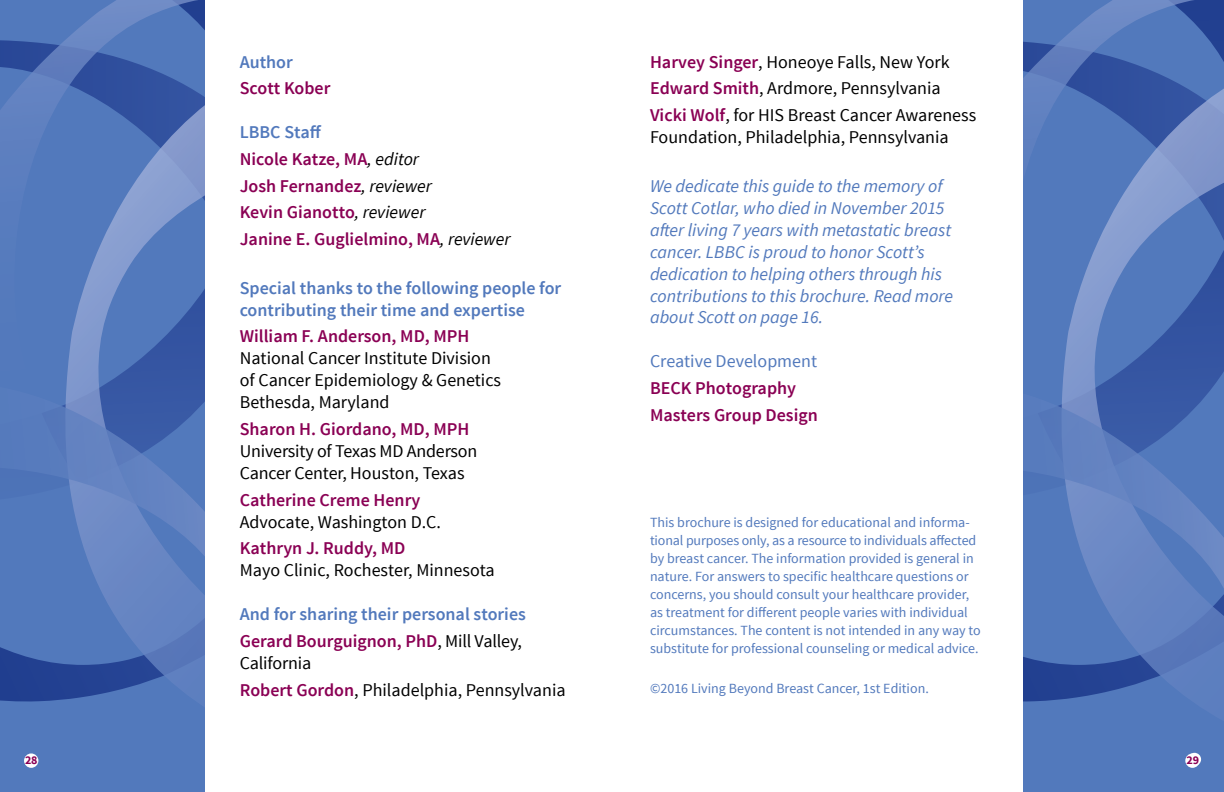
<style>
.page{position:relative;width:1224px;height:792px;background:#fff}
.page>*{position:absolute;margin:0;border:0;box-sizing:border-box;transform-origin:0 0}
.t1{font:18px/26.6px "Source Sans Pro";color:#000}
.t2{font:600 18px/26.6px "Source Sans Pro";color:#8a0054}
.t3{font:italic 18px/22px "Source Sans Pro";color:#5279bc}
.t4{font:600 18px/22px "Source Sans Pro";color:#5279bc}
.t5{font:18px "Source Sans Pro";color:#5279bc}
.t6{font:14px/18px "Source Sans Pro";color:#5279bc}
.t7{font:700 12px "Source Sans Pro";color:#8a0054}
.s1{color:#5279bc}
.s2{font-weight:400;font-style:italic;color:#000}
.s3{color:#8a0054}
.s4{font-weight:400;color:#000}
.s5{font-weight:600;color:#8a0054}
.s6{font-weight:600;font-size:8px}
</style>
<div class="page">
<svg style="left:0;top:0;width:204px;height:171px;background:#5578ba"></svg>
<div style="left:0;top:171px;width:65px;height:97px;background:#5279bc"></div>
<svg style="left:65px;top:35px;width:139px;height:233px;background:#597aba"></svg>
<svg style="left:0;top:268px;width:204px;height:524px;background:#5376b9"></svg>
<svg style="left:1024px;top:0;width:200px;height:171px;background:#5375b8"></svg>
<div style="left:1024px;top:171px;width:37px;height:97px;background:#5279bc"></div>
<svg style="left:1061px;top:35px;width:163px;height:233px;background:#5a7abb"></svg>
<svg style="left:1024px;top:268px;width:200px;height:524px;background:#5376b9"></svg>
<svg style="left:1188px;top:753px;width:13px;height:13px"></svg>
<div style="left:24px;top:753px;width:14px;height:15px;background:#fff;border-radius:50%"></div>
<div style="left:1185px;top:753px;width:15px;height:15px;background:#fff;border-radius:50%"></div>
<p class="t4" style="left:240px;top:51px;width:55px">Author</p>
<p class="t2" style="left:240px;top:75px;width:92px">Scott Kober</p>
<p class="t2" style="left:240px;top:119px;width:272px"><span class="s1">LBBC Staff<br></span>N icole Katze, MA<span class="s2">, editor<br></span>Josh Fernandez<span class="s2">, reviewer<br></span>Kevin Gianotto<span class="s2">, reviewer<br></span>Janine E. Guglielmino, MA<span class="s2">, reviewer</span></p>
<p class="t4" style="left:240px;top:277px;width:323px">Special thanks to the following people for contributing their time and expertise</p>
<p class="t2" style="left:240px;top:323px;width:231px">William F. Anderson, MD, MPH</p>
<p class="t1" style="left:240px;top:348px;width:263px;line-height:22px">National Cancer Institute Division of Cancer Epidemiology &amp; Genetics<br>Bethesda, Maryland</p>
<p class="t2" style="left:240px;top:416px;width:231px">Sharon H. Giordano, MD, MPH</p>
<p class="t1" style="left:240px;top:440px;width:239px;line-height:22px">University of Texas MD Anderson<br>Cancer Center, Houston, Texas</p>
<p class="t2" style="left:240px;top:487px;width:182px">Catherine Creme Henry</p>
<p class="t1" style="left:240px;top:509px;width:203px">Advocate, Washington D.C.</p>
<p class="t2" style="left:240px;top:535px;width:167px">Kathryn J. Ruddy, MD</p>
<p class="t1" style="left:240px;top:557px;width:257px">Mayo Clinic, Rochester, Minnesota</p>
<p class="t4" style="left:240px;top:601px;width:288px;line-height:26.6px">And for sharing their personal stories<br><span class="s3">Gerard Bourguignon, PhD</span><span class="s4">, Mill Valley,</span></p>
<p class="t1" style="left:240px;top:650px;width:327px">California<br><span class="s5">Robert Gordon</span>, Philadelphia, Pennsylvania</p>
<p class="t1" style="left:650px;top:49px;width:328px"><span class="s5">Harvey Singer</span>, Honeoye Falls, New York<br><span class="s5">Edward Smith</span>, Ardmore, Pennsylvania<br><span class="s5">Vicki Wolf</span>, for HIS Breast Cancer Awareness</p>
<p class="t1" style="left:650px;top:124px;width:300px">Foundation, Philadelphia, Pennsylvania</p>
<p class="t3" style="left:650px;top:175px;width:305px">We dedicate this guide to the memory of Scott Cotlar, who died in November 2015 after living 7 years with metastatic breast cancer. LBBC is proud to honor Scott’s dedication to helping others through his contributions to this brochure. Read more about Scott on page 16.</p>
<p class="t5" style="left:650px;top:350px;width:169px">Creative Development</p>
<p class="t2" style="left:650px;top:375px;width:169px">BECK Photography<br>Masters Group Design</p>
<p class="t6" style="left:650px;top:513px;width:332px">This brochure is designed for educational and informa&shy;tional purposes only, as a resource to individuals affected by breast cancer. The information provided is general in nature. For answers to specific healthcare questions or concerns, you should consult your healthcare provider, as treatment for different people varies with individual circumstances. The content is not intended in any way to substitute for professional counseling or medical advice.</p>
<p class="t6" style="left:650px;top:680px;width:280px">©2016 Living Beyond Breast Cancer, 1st Edition.</p>
<p class="t7" style="left:25px;top:753px;width:14px">28</p>
<p class="t7" style="left:1187px;top:753px;width:14px">29<span class="s6">15</span></p>
</div>
